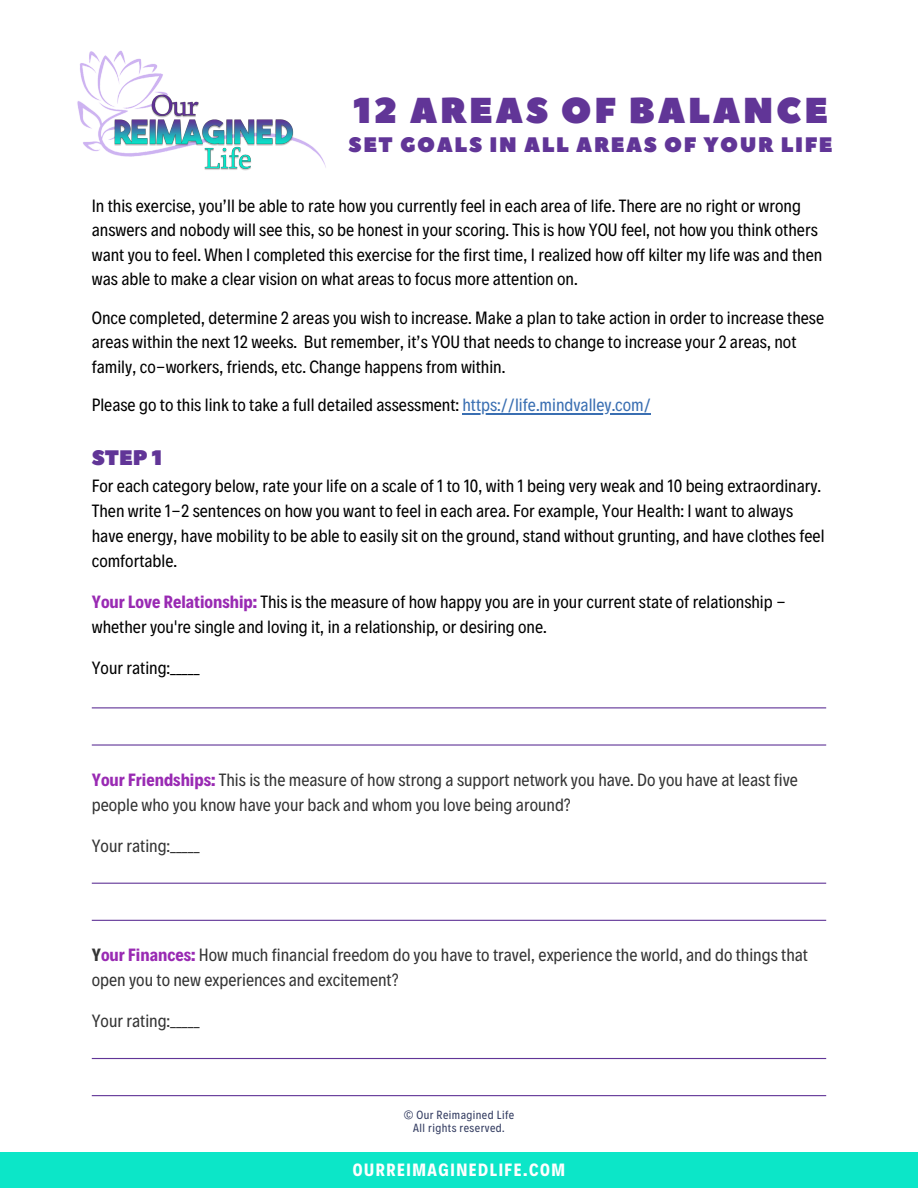
<style>
.page{position:relative;width:918px;height:1188px;background:#fff}
.page>*{position:absolute;margin:0;border:0;box-sizing:border-box;transform-origin:0 0}
.t1{font:36px "Peace Sans";letter-spacing:.075em;color:#613597}
.t2{font:21px "Peace Sans";letter-spacing:.075em;color:#613597}
.t3{font:18px/24.5px "Decalotype";color:#000}
.t4{font:18px/25px "Decalotype";color:#343434}
.t5{font:700 18px "Decalotype";letter-spacing:.085em;color:#fff}
.t6{font:12px "Decalotype";letter-spacing:.035em;color:#323b60}
.s1{color:#3a6fb2}
.s2{font-weight:700;color:#992ab3}
.s3{font-weight:700}
</style>
<div class="page">
<div style="left:0;top:1152px;width:918px;height:36px;background:#0ce6c8"></div>
<img style="left:77px;top:50px;width:249px;height:121px">
<hr style="left:462px;top:413px;width:189px;height:2px;background:#3a6fb2">
<hr style="left:92px;top:707px;width:734px;height:1px;background:#613597">
<hr style="left:92px;top:744px;width:734px;height:2px;background:#613597">
<hr style="left:92px;top:883px;width:734px;height:1px;background:#613597">
<hr style="left:92px;top:920px;width:734px;height:1px;background:#613597">
<hr style="left:92px;top:1058px;width:734px;height:1px;background:#613597">
<hr style="left:92px;top:1095px;width:734px;height:1px;background:#613597">
<h4 class="t1" style="left:353px;top:87px;width:476px">12 AREAS OF BALANCE</h4>
<h4 class="t2" style="left:349px;top:130px;width:485px">SET GOALS IN ALL AREAS OF YOUR LIFE</h4>
<h4 class="t3" style="left:92px;top:192px;width:732px">In this exercise, you’ll be able to rate how you currently feel in each area of life. There are no right or wrong answers and nobody will see this, so be honest in your scoring. This is how YOU feel, not how you think others want you to feel. When I completed this exercise for the first time, I realized how off kilter my life was and then was able to make a clear vision on what areas to focus more attention on.</h4>
<h4 class="t3" style="left:92px;top:304px;width:734px">Once completed, determine 2 areas you wish to increase. Make a plan to take action in order to increase these areas within the next 12 weeks. But remember, it’s YOU that needs to change to increase your 2 areas, not family, co-workers, friends, etc. Change happens from within.</h4>
<h4 class="t3" style="left:92px;top:392px;width:561px">Please go to this link to take a full detailed assessment: <span class="s1">https://life.mindvalley.com/</span></h4>
<h4 class="t2" style="left:92px;top:444px;width:72px">STEP 1</h4>
<h4 class="t3" style="left:92px;top:472px;width:734px;line-height:25px">For each category below, rate your life on a scale of 1 to 10, with 1 being very weak and 10 being extraordinary.<br>Then write 1-2 sentences on how you want to feel in each area. For example, Your Health: I want to always have energy, have mobility to be able to easily sit on the ground, stand without grunting, and have clothes feel comfortable.</h4>
<h4 class="t3" style="left:92px;top:588px;width:696px;line-height:25px"><span class="s2">Your Love Relationship:</span> This is the measure of how happy you are in your current state of relationship - whether you're single and loving it, in a relationship, or desiring one.</h4>
<h4 class="t3" style="left:92px;top:654px;width:109px">Your rating:_____</h4>
<p class="t4" style="left:92px;top:766px;width:708px"><span class="s2">Your Friendships:</span> This is the measure of how strong a support network you have. Do you have at least five people who you know have your back and whom you love being around?</p>
<p class="t4" style="left:92px;top:832px;width:109px">Your rating:_____</p>
<h3 class="t4" style="left:92px;top:941px;width:718px"><span class="s3">Y</span><span class="s2">our Finances:</span> How much financial freedom do you have to travel, experience the world, and do things that open you to new experiences and excitement?</h3>
<p class="t4" style="left:92px;top:1007px;width:109px">Your rating:_____</p>
<h1 class="t6" style="left:404px;top:1107px;width:112px">© Our Reimagined Life</h1>
<h2 class="t6" style="left:413px;top:1120px;width:93px">All rights reserved.</h2>
<p class="t5" style="left:353px;top:1158px;width:214px">OURREIMAGINEDLIFE.COM</p>
</div>
